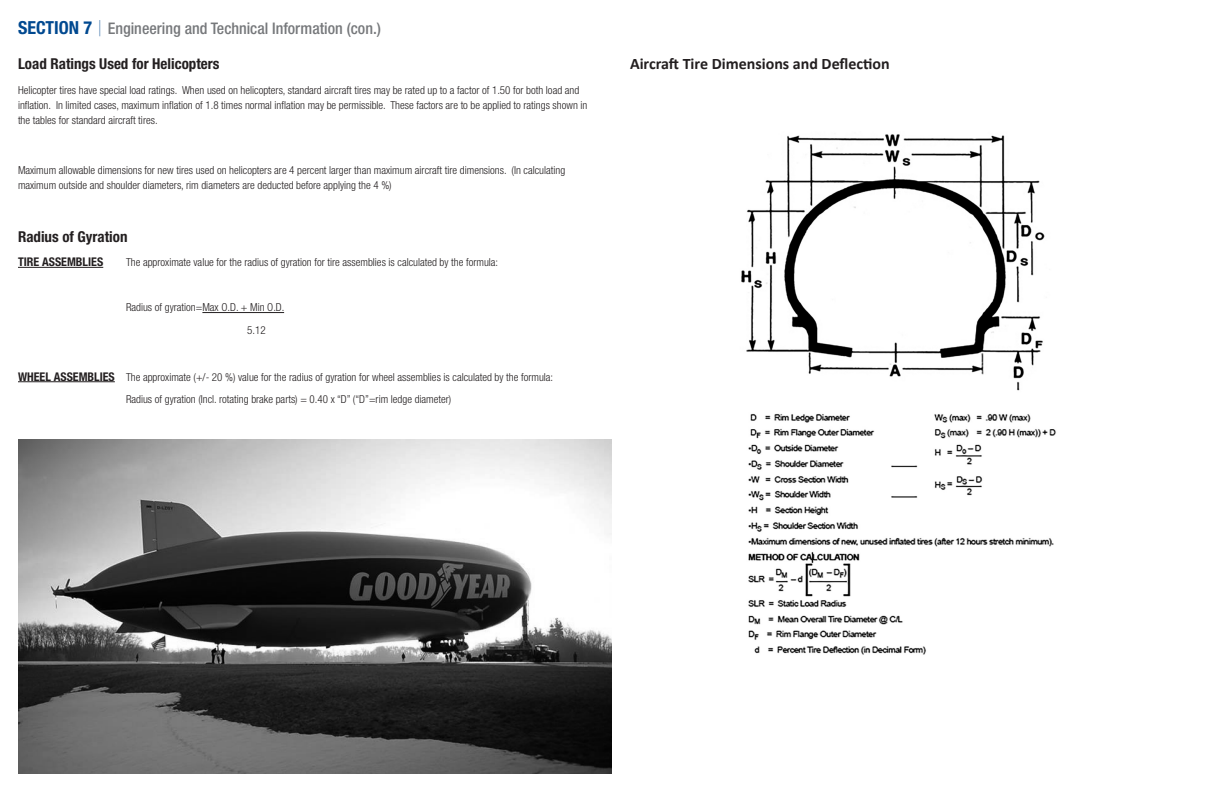
<style>
.page{position:relative;width:1224px;height:792px;background:#fff}
.page>*{position:absolute;margin:0;border:0;box-sizing:border-box;transform-origin:0 0}
.t1{font:500 condensed 16px "Helvetica Neue LT Std";color:#76787b}
.t2{font:700 16px "Calibri";color:#231f20}
.t3{font:700 condensed 15px "Helvetica Neue LT Std";color:#231f20}
.t4{font:700 condensed 12px "Helvetica Neue LT Std";color:#231f20}
.t5{font:300 condensed 11px/15px "Helvetica Neue LT Std";color:#231f20}
.s1{font-weight:700;font-size:18px;color:#014990}
.s2{font-weight:200;font-size:22px;color:#014990}
.s3{font-weight:700;font-size:12px}
</style>
<div class="page">
<hr style="left:18px;top:267px;width:85px;height:1px;background:#231f20">
<hr style="left:202px;top:312px;width:82px;height:1px;background:#231f20">
<hr style="left:18px;top:381px;width:97px;height:1px;background:#231f20">
<img style="left:741px;top:134px;width:315px;height:521px">
<img style="left:18px;top:439px;width:594px;height:335px">
<p class="t1" style="left:18px;top:18px;width:365px"><span class="s1">SECTION 7</span> <span class="s2">|</span> Engineering and Technical Information (con.)</p>
<p class="t3" style="left:18px;top:55px;width:203px">Load Ratings Used for Helicopters</p>
<p class="t5" style="left:18px;top:82px;width:571px">Helicopter tires have special load ratings. When used on helicopters, standard aircraft tires may be rated up to a factor of 1.50 for both load and inflation. In limited cases, maximum inflation of 1.8 times normal inflation may be permissible. These factors are to be applied to ratings shown in the tables for standard aircraft tires.</p>
<p class="t5" style="left:18px;top:162px;width:549px">Maximum allowable dimensions for new tires used on helicopters are 4 percent larger than maximum aircraft tire dimensions. (In calculating maximum outside and shoulder diameters, rim diameters are deducted before applying the 4 %)</p>
<p class="t3" style="left:18px;top:228px;width:111px">Radius of Gyration</p>
<p class="t4" style="left:18px;top:255px;width:87px">TIRE ASSEMBLIES</p>
<p class="t5" style="left:126px;top:255px;width:374px">The approximate value for the radius of gyration for tire assemblies is calculated by the formula:</p>
<p class="t5" style="left:126px;top:300px;width:160px">Radius of gyration=Max O.D. + Min O.D.</p>
<p class="t5" style="left:247px;top:323px;width:20px">5.12</p>
<p class="t5" style="left:18px;top:369px;width:537px"><span class="s3">WHEEL ASSEMBLIES</span> The approximate (+/- 20 %) value for the radius of gyration for wheel assemblies is calculated by the formula:</p>
<p class="t5" style="left:126px;top:392px;width:327px">Radius of gyration (Incl. rotating brake parts) = 0.40 x “D” (“D”=rim ledge diameter)</p>
<p class="t2" style="left:630px;top:52px;width:261px">Aircraft Tire Dimensions and Deflection</p>
</div>
